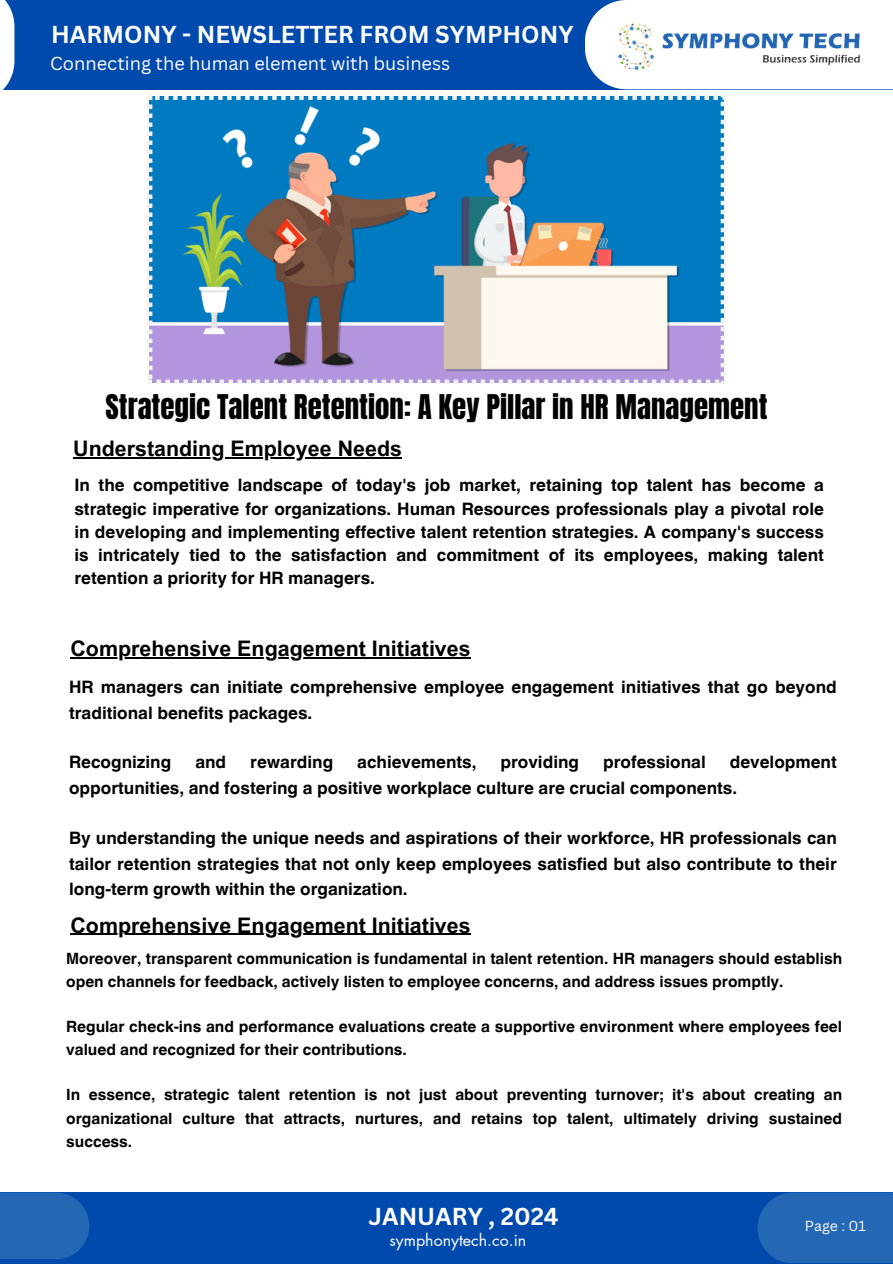
<style>
.page{position:relative;width:893px;height:1264px;background:#fff}
.page>*{position:absolute;margin:0;border:0;box-sizing:border-box;transform-origin:0 0}
.t1{font:28.95px "Anton";color:#000}
.t2{font:700 23.85px "Canva Sans";color:#fff}
.t3{font:700 21.45px "Arial MT Pro";color:#000}
.t4{font:18.3px "Canva Sans";color:#fff}
.t5{font:700 17.1px/23.1px "Helvetica World";color:#000;text-align:justify}
.t6{font:15.9px "Futura LT Pro";color:#fff}
.t7{font:700 15.6px/23.4px "Helvetica World";color:#000}
.t8{font:14.1px "Canva Sans";color:#fff}
</style>
<div class="page">
<div style="left:0;top:0;width:892px;height:89px;background:#004aad"></div>
<div style="left:0;top:0;width:14px;height:103px;background:#fff"></div>
<div style="left:585px;top:0;width:307px;height:89px;background:#fff"></div>
<div style="left:0;top:1192px;width:892px;height:71px;background:#004aad"></div>
<div style="left:0;top:1192px;width:89px;height:67px;background:#2467b4"></div>
<svg style="left:757px;top:1192px;width:135px;height:71px;background:#2165b3"></svg>
<img style="left:606px;top:20px;width:265px;height:54px">
<svg style="left:148px;top:95px;width:577px;height:288px;background:#5d94bc"></svg>
<hr style="left:70px;top:657px;width:400px;height:1px;background:#000">
<hr style="left:73px;top:457px;width:329px;height:1px;background:#000">
<hr style="left:70px;top:933px;width:400px;height:1px;background:#000">
<p class="t2" style="left:51px;top:17px;width:524px">HARMONY - NEWSLETTER FROM SYMPHONY</p>
<p class="t4" style="left:50px;top:50px;width:401px">Connecting the human element with business</p>
<p class="t1" style="left:105px;top:386px;width:663px">Strategic Talent Retention: A Key Pillar in HR Management</p>
<p class="t3" style="left:73px;top:440px;width:330px">Understanding Employee Needs</p>
<p class="t5" style="left:74px;top:472px;width:751px">In the competitive landscape of today's job market, retaining top talent has become a strategic imperative for organizations. Human Resources professionals play a pivotal role in developing and implementing effective talent retention strategies. A company's success is intricately tied to the satisfaction and commitment of its employees, making talent retention a priority for HR managers.</p>
<p class="t3" style="left:70px;top:640px;width:401px">Comprehensive Engagement Initiatives</p>
<p class="t5" style="left:69px;top:672px;width:769px;line-height:25.8px">HR managers can initiate comprehensive employee engagement initiatives that go beyond traditional benefits packages.</p>
<p class="t5" style="left:69px;top:748px;width:104px">Recognizing</p>
<p class="t5" style="left:195px;top:748px;width:32px">and</p>
<p class="t5" style="left:250px;top:748px;width:84px">rewarding</p>
<p class="t5" style="left:357px;top:748px;width:121px">achievements,</p>
<p class="t5" style="left:500px;top:748px;width:80px">providing</p>
<p class="t5" style="left:603px;top:748px;width:104px">professional</p>
<p class="t5" style="left:69px;top:747px;width:769px;line-height:25.8px;text-indent:660px">development opportunities, and fostering a positive workplace culture are crucial components.</p>
<p class="t5" style="left:69px;top:822px;width:769px;line-height:25.8px">By understanding the unique needs and aspirations of their workforce, HR professionals can tailor retention strategies that not only keep employees satisfied but also contribute to their long-term growth within the organization.</p>
<p class="t3" style="left:70px;top:917px;width:401px">Comprehensive Engagement Initiatives</p>
<p class="t7" style="left:66px;top:944px;width:777px">Moreover, transparent communication is fundamental in talent retention. HR managers should establish open channels for feedback, actively listen to employee concerns, and address issues promptly.</p>
<p class="t7" style="left:66px;top:1013px;width:777px">Regular check-ins and performance evaluations create a supportive environment where employees feel valued and recognized for their contributions.</p>
<p class="t7" style="left:66px;top:1081px;width:777px;text-align:justify">In essence, strategic talent retention is not just about preventing turnover; it's about creating an organizational culture that attracts, nurtures, and retains top talent, ultimately driving sustained success.</p>
<p class="t2" style="left:368px;top:1199px;width:192px">JANUARY , 2024</p>
<p class="t6" style="left:389px;top:1232px;width:138px">symphonytech.co.in</p>
<p class="t8" style="left:804px;top:1215px;width:62px">Page : 01</p>
</div>
